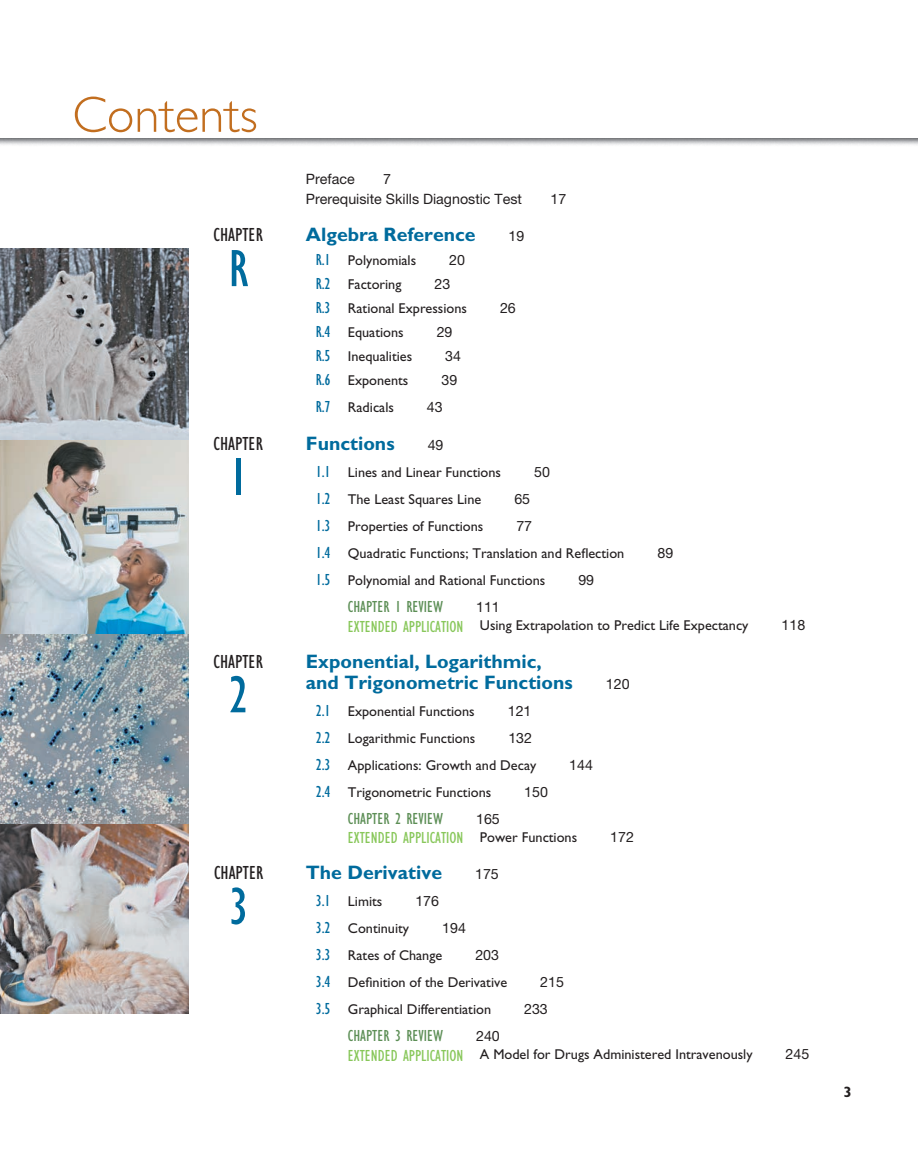
<style>
.page{position:relative;width:918px;height:1175px;background:#fff}
.page>*{position:absolute;margin:0;border:0;box-sizing:border-box;transform-origin:0 0}
.t1{font:condensed 54px "Gill Sans Std";color:#006b9d}
.t2{font:300 51px "Gill Sans Std";color:#c26e1f}
.t3{font:700 19.5px/21px "Gill Sans Std";color:#006b9d}
.t4{font:condensed 19.5px "Gill Sans Std";color:#231f20}
.t5{font:condensed 16.5px "Gill Sans Std";color:#5c8e55}
.t6{font:condensed 16.5px "Gill Sans Std";color:#88c75a}
.t7{font:700 condensed 15px "Gill Sans Std";color:#231f20}
.t8{font:14.25px/27px "Gill Sans Std";color:#231f20}
.t9{font:14.25px/19.5px "Helvetica Neue LT Std";color:#231f20}
.s1{font-stretch:condensed;font-size:16.5px;color:#006b9d}
.s2{font-family:"Helvetica Neue LT Std"}
.s3{font-stretch:condensed;font-size:16.5px;color:#88c75a}
.s4{font-stretch:normal;font-size:14.25px;color:#231f20}
</style>
<div class="page">
<img style="left:0;top:249px;width:188px;height:764px">
<p class="t2" style="left:72px;top:86px;width:187px">Contents</p>
<p class="t4" style="left:214px;top:224px;width:48px">CHAPTER</p>
<p class="t1" style="left:229px;top:239px;width:21px">R</p>
<p class="t4" style="left:214px;top:433px;width:48px">CHAPTER</p>
<p class="t1" style="left:229px;top:448px;width:21px">1</p>
<p class="t4" style="left:214px;top:650px;width:48px">CHAPTER</p>
<p class="t1" style="left:229px;top:665px;width:21px">2</p>
<p class="t4" style="left:214px;top:862px;width:48px">CHAPTER</p>
<p class="t1" style="left:229px;top:877px;width:21px">3</p>
<p class="t9" style="left:306px;top:169px;width:50px">Preface</p>
<p class="t9" style="left:306px;top:169px;width:218px;text-indent:77px">7<br>Prerequisite Skills Diagnostic Test</p>
<p class="t3" style="left:306px;top:224px;width:171px">Algebra Reference</p>
<p class="t9" style="left:509px;top:226px;width:17px">19</p>
<p class="t8" style="left:316px;top:247px;width:102px"><span class="s1">R.1</span> Polynomials</p>
<p class="t9" style="left:449px;top:250px;width:17px">20</p>
<p class="t8" style="left:316px;top:271px;width:87px"><span class="s1">R.2</span> Factoring</p>
<p class="t8" style="left:316px;top:273px;width:153px;line-height:24px;text-indent:119px"><span class="s2">23<br></span><span class="s1">R.3</span> Rational Expressions</p>
<p class="t9" style="left:500px;top:298px;width:17px">26</p>
<p class="t8" style="left:316px;top:319px;width:90px"><span class="s1">R.4</span> Equations</p>
<p class="t9" style="left:437px;top:322px;width:17px">29</p>
<p class="t8" style="left:316px;top:343px;width:98px"><span class="s1">R.5</span> I nequalities</p>
<p class="t9" style="left:445px;top:346px;width:17px">34</p>
<p class="t8" style="left:316px;top:367px;width:94px"><span class="s1">R.6</span> Exponents</p>
<p class="t9" style="left:441px;top:370px;width:17px">39</p>
<p class="t8" style="left:316px;top:394px;width:80px"><span class="s1">R.7</span> Radicals</p>
<p class="t9" style="left:427px;top:397px;width:17px">43</p>
<p class="t3" style="left:306px;top:433px;width:90px">Functions</p>
<p class="t8" style="left:316px;top:432px;width:187px;text-indent:112px"><span class="s2">49<br></span><span class="s1">1.1</span> Lines and Linear Functions</p>
<p class="t9" style="left:551px;top:189px;width:17px">17</p>
<p class="t9" style="left:534px;top:462px;width:17px">50</p>
<p class="t8" style="left:316px;top:486px;width:167px"><span class="s1">1.2</span> The Least Squares Line</p>
<p class="t9" style="left:514px;top:489px;width:17px">65</p>
<p class="t8" style="left:316px;top:513px;width:169px"><span class="s1">1.3</span> Properties of Functions</p>
<p class="t8" style="left:316px;top:513px;width:310px;text-indent:201px"><span class="s2">77<br></span><span class="s1">1.4</span> Quadratic Functions; Translation and Reflection</p>
<p class="t9" style="left:657px;top:543px;width:17px">89</p>
<p class="t8" style="left:316px;top:567px;width:231px"><span class="s1">1.5</span> Polynomial and Rational Functions</p>
<p class="t9" style="left:578px;top:570px;width:17px">99</p>
<p class="t5" style="left:348px;top:598px;width:97px">CHAPTER 1 REVIEW</p>
<p class="t8" style="left:348px;top:598px;width:402px;line-height:18px;text-indent:128px"><span class="s2">111<br></span><span class="s3">EXTENDED APPLICATION</span> Using Extrapolation to Predict Life Expectancy</p>
<p class="t3" style="left:306px;top:650px;width:268px">Exponential, Logarithmic, and Trigonometric Functions</p>
<p class="t8" style="left:316px;top:697px;width:161px"><span class="s1">2.1</span> Exponential Functions</p>
<p class="t9" style="left:508px;top:700px;width:25px">121</p>
<p class="t8" style="left:316px;top:724px;width:161px"><span class="s1">2.2</span> Logarithmic Functions</p>
<p class="t8" style="left:316px;top:724px;width:222px;text-align:right"><span class="s2">132<br></span><span class="s1">2.3</span> Applications: Growth and Decay</p>
<p class="t9" style="left:569px;top:754px;width:25px">144</p>
<p class="t9" style="left:606px;top:673px;width:25px">120</p>
<p class="t8" style="left:316px;top:778px;width:177px"><span class="s1">2.4</span> Trigonometric Functions</p>
<p class="t9" style="left:524px;top:781px;width:25px">150</p>
<p class="t5" style="left:348px;top:809px;width:97px">CHAPTER 2 REVIEW</p>
<p class="t9" style="left:476px;top:808px;width:25px">165</p>
<p class="t6" style="left:348px;top:829px;width:231px">EXTENDED APPLICATION <span class="s4">Power Functions</span></p>
<p class="t9" style="left:610px;top:826px;width:25px">172</p>
<p class="t3" style="left:306px;top:862px;width:138px">The Derivative</p>
<p class="t9" style="left:475px;top:864px;width:25px">175</p>
<p class="t8" style="left:316px;top:888px;width:68px"><span class="s1">3.1</span> Limits</p>
<p class="t9" style="left:415px;top:891px;width:25px">176</p>
<p class="t8" style="left:316px;top:915px;width:95px"><span class="s1">3.2</span> Continuity</p>
<p class="t8" style="left:316px;top:915px;width:152px;text-indent:127px"><span class="s2">194<br></span><span class="s1">3.3</span> Rates of Change</p>
<p class="t8" style="left:316px;top:942px;width:193px;text-indent:160px"><span class="s2">203<br></span><span class="s1">3.4</span> Definition of the Derivative</p>
<p class="t9" style="left:540px;top:972px;width:25px">215</p>
<p class="t8" style="left:316px;top:996px;width:177px"><span class="s1">3.5</span> Graphical Differentiation</p>
<p class="t9" style="left:524px;top:999px;width:25px">233</p>
<p class="t5" style="left:348px;top:1027px;width:97px">CHAPTER 3 REVIEW</p>
<p class="t8" style="left:348px;top:1027px;width:406px;line-height:18px;text-indent:128px"><span class="s2">240<br></span><span class="s3">EXTENDED APPLICATION</span> A Model for Drugs Administered Intravenously</p>
<p class="t9" style="left:782px;top:615px;width:25px">118</p>
<p class="t9" style="left:786px;top:1044px;width:25px">245</p>
<p class="t7" style="left:844px;top:1083px;width:9px">3</p>
</div>
